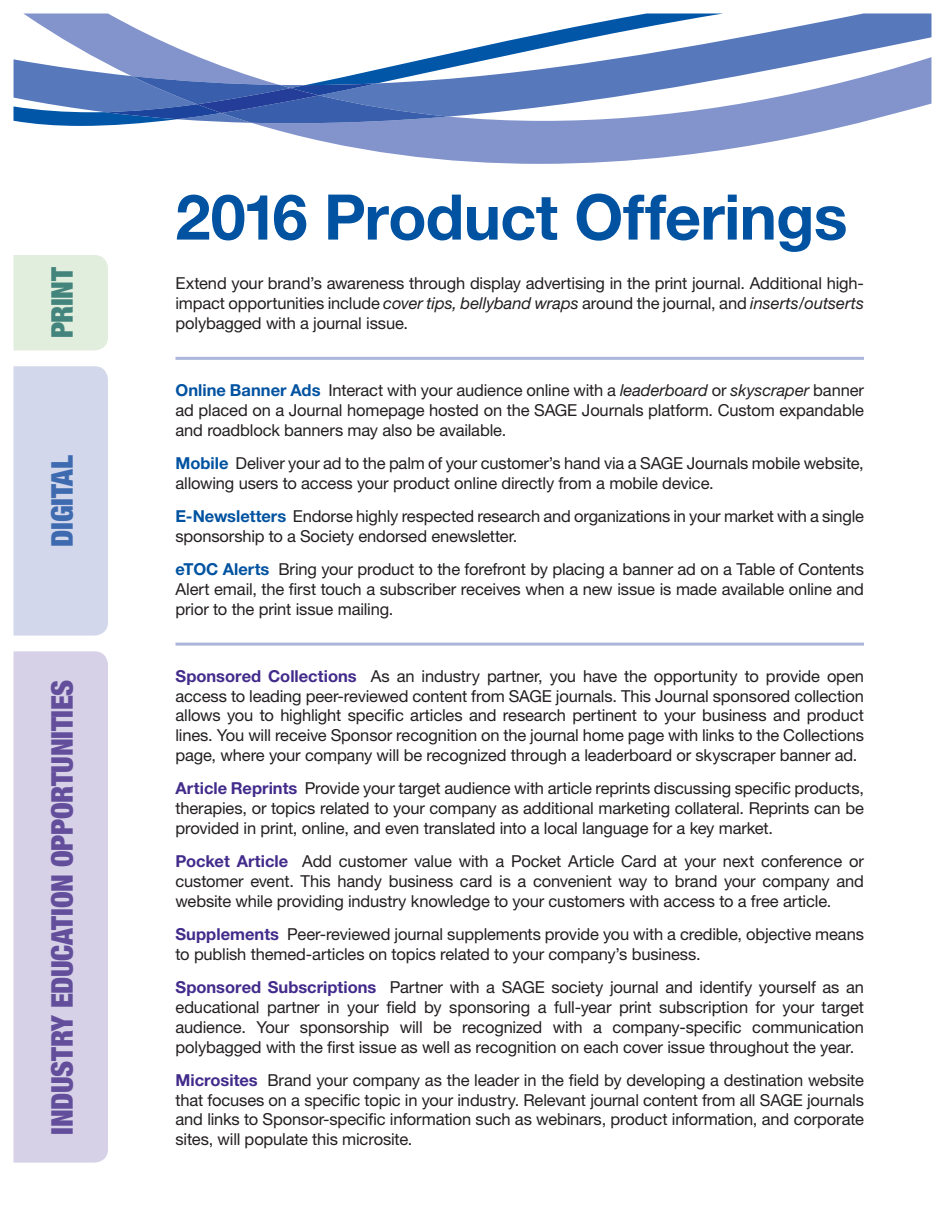
<style>
.page{position:relative;width:945px;height:1215px;background:#fff}
.page>*{position:absolute;margin:0;border:0;box-sizing:border-box;transform-origin:0 0}
.t1{font:700 63px "Helvetica Neue";letter-spacing:-.01em;color:#0152a0}
.t2{font:900 condensed 30px "Helvetica Neue";letter-spacing:-.01em;color:#634e9b}
.t3{font:900 condensed 30px "Helvetica Neue";letter-spacing:-.01em;color:#3e6aaf}
.t4{font:900 condensed 30px "Helvetica Neue";letter-spacing:-.015em;color:#43857d}
.t5{font:16.5px/19.8px "Helvetica Neue";letter-spacing:-.01em;color:#231f20;text-align:justify}
.s1{font-style:italic}
.s2{font-weight:700;color:#0152a0}
.s3{font-weight:700;color:#422b8b}
</style>
<div class="page">
<div style="left:14px;top:651px;width:94px;height:512px;background:#d6d1e7"></div>
<div style="left:14px;top:366px;width:94px;height:270px;background:#d2d7eb"></div>
<div style="left:14px;top:255px;width:94px;height:95px;background:#e1eedd"></div>
<hr style="left:176px;top:357px;width:688px;height:3px;background:#abb6da">
<hr style="left:176px;top:643px;width:688px;height:3px;background:#abb6da">
<svg style="left:30px;top:123px;width:828px;height:41px"></svg>
<svg style="left:14px;top:14px;width:918px;height:109px"></svg>
<svg style="left:105px;top:76px;width:344px;height:47px;background:#4e70b5"></svg>
<div style="left:51px;top:267px;width:22px;height:70px;background:#e1eedd"></div>
<div style="left:51px;top:455px;width:22px;height:90px;background:#d2d7eb"></div>
<div style="left:51px;top:680px;width:22px;height:453px;background:#d6d1e7"></div>
<h2 class="t4" style="left:44px;top:338px;width:73px;rotate:-90deg">PRINT</h2>
<h2 class="t3" style="left:44px;top:547px;width:93px;rotate:-90deg">DIGITAL</h2>
<h2 class="t2" style="left:44px;top:1135px;width:457px;rotate:-90deg">INDUSTRY EDUCATION OPPORTUNITIES</h2>
<h1 class="t1" style="left:176px;top:178px;width:674px">2016 Product Offerings</h1>
<p class="t5" style="left:176px;top:273px;width:690px">Extend your brand’s awareness through display advertising in the print journal. Additional high&shy;impact opportunities include <span class="s1">cover tips, bellyband wraps</span> around the journal, and <span class="s1">inserts/outserts </span>polybagged with a journal issue.</p>
<p class="t5" style="left:176px;top:380px;width:690px"><span class="s2">Online Banner Ads</span> Interact with your audience online with a <span class="s1">leaderboard</span> or <span class="s1">skyscraper</span> banner ad placed on a Journal homepage hosted on the SAGE Journals platform. Custom expandable and roadblock banners may also be available.</p>
<p class="t5" style="left:176px;top:453px;width:690px"><span class="s2">Mobile</span> Deliver your ad to the palm of your customer’s hand via a SAGE Journals mobile website, allowing users to access your product online directly from a mobile device.</p>
<p class="t5" style="left:176px;top:506px;width:690px"><span class="s2">E-Newsletters</span> Endorse highly respected research and organizations in your market with a single sponsorship to a Society endorsed enewsletter.</p>
<p class="t5" style="left:176px;top:559px;width:690px"><span class="s2">eTOC Alerts</span> Bring your product to the forefront by placing a banner ad on a Table of Contents Alert email, the first touch a subscriber receives when a new issue is made available online and prior to the print issue mailing.</p>
<p class="t5" style="left:176px;top:666px;width:690px"><span class="s3">Sponsored Collections</span> As an industry partner, you have the opportunity to provide open access to leading peer-reviewed content from SAGE journals. This Journal sponsored collection allows you to highlight specific articles and research pertinent to your business and product lines. You will receive Sponsor recognition on the journal home page with links to the Collections page, where your company will be recognized through a leaderboard or skyscraper banner ad.</p>
<p class="t5" style="left:176px;top:778px;width:690px"><span class="s3">Article Reprints</span> Provide your target audience with article reprints discussing specific products, therapies, or topics related to your company as additional marketing collateral. Reprints can be provided in print, online, and even translated into a local language for a key market.</p>
<p class="t5" style="left:176px;top:851px;width:690px"><span class="s3">Pocket Article</span> Add customer value with a Pocket Article Card at your next conference or customer event. This handy business card is a convenient way to brand your company and website while providing industry knowledge to your customers with access to a free article.</p>
<p class="t5" style="left:176px;top:924px;width:690px"><span class="s3">Supplements</span> Peer-reviewed journal supplements provide you with a credible, objective means to publish themed-articles on topics related to your company’s business.</p>
<p class="t5" style="left:176px;top:977px;width:690px"><span class="s3">Sponsored Subscriptions</span> Partner with a SAGE society journal and identify yourself as an educational partner in your field by sponsoring a full-year print subscription for your target audience. Your sponsorship will be recognized with a company-specific communication polybagged with the first issue as well as recognition on each cover issue throughout the year.</p>
<p class="t5" style="left:176px;top:1070px;width:690px"><span class="s3">Microsites</span> Brand your company as the leader in the field by developing a destination website that focuses on a specific topic in your industry. Relevant journal content from all SAGE journals and links to Sponsor-specific information such as webinars, product information, and corporate sites, will populate this microsite.</p>
</div>
